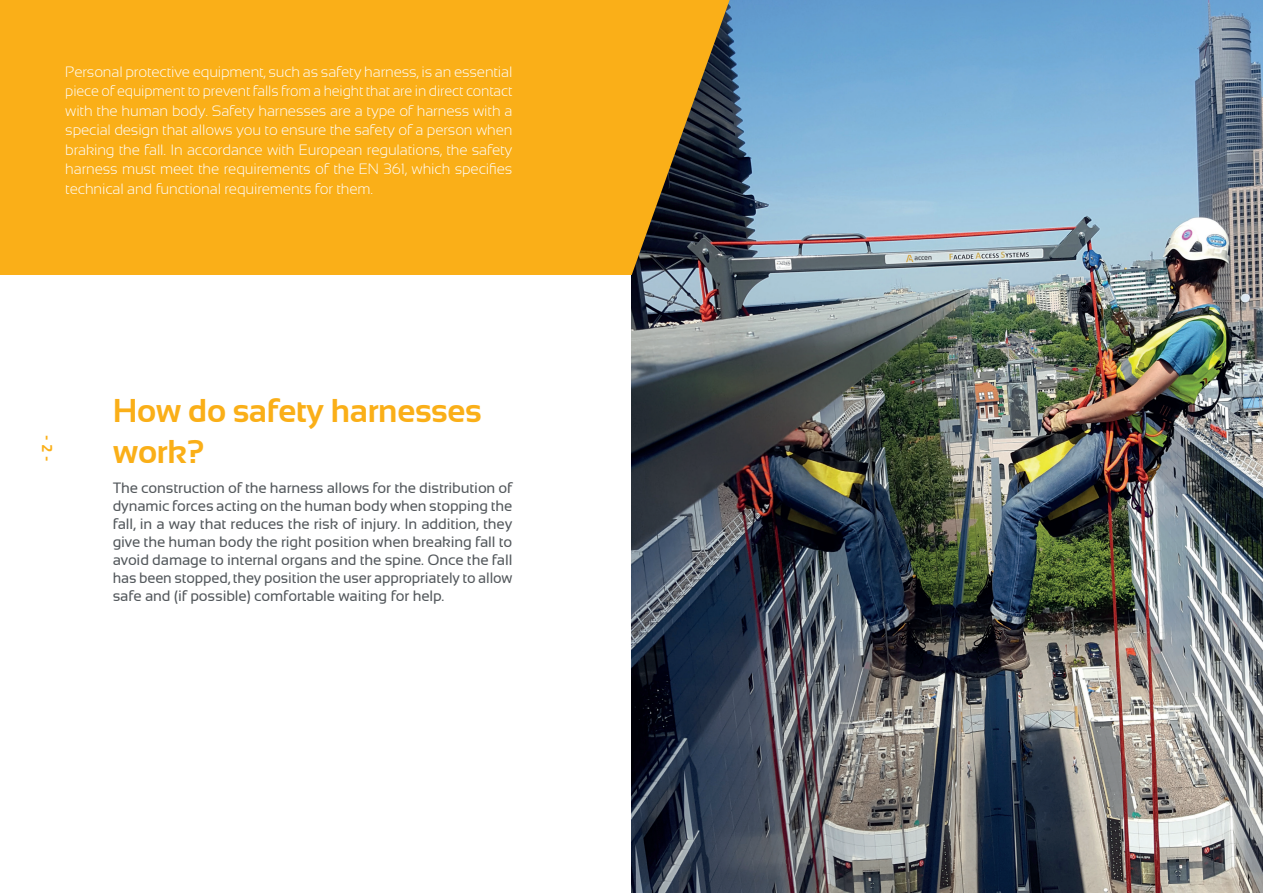
<style>
.page{position:relative;width:1263px;height:893px;background:#fff}
.page>*{position:absolute;margin:0;border:0;box-sizing:border-box;transform-origin:0 0}
.t1{font:700 33px/40.5px "Sansation";letter-spacing:-.01em;color:#faaf18}
.t2{font:300 15px/19.5px "Sansation";letter-spacing:-.01em;color:#fff;text-align:justify}
.t3{font:15px/18px "Sansation";letter-spacing:-.01em;color:#52575b;text-align:justify}
.t4{font:15px "Accen";color:#faaf18}
</style>
<div class="page">
<img style="left:631px;top:0;width:632px;height:893px">
<div style="left:0;top:0;width:730px;height:275px;background:#faaf18"></div>
<p class="t2" style="left:65px;top:62px;width:449px">Personal protective equipment, such as safety harness, is an essential piece of equipment to prevent falls from a height that are in direct contact with the human body. Safety harnesses are a type of harness with a special design that allows you to ensure the safety of a person when braking the fall. In accordance with European regulations, the safety harness must meet the requirements of the EN 361, which specifies technical and functional requirements for them.</p>
<p class="t4" style="left:56px;top:435px;width:28px;rotate:90deg">- 2 -</p>
<h1 class="t1" style="left:113px;top:390px;width:370px">How do safety harnesses work?</h1>
<p class="t3" style="left:113px;top:479px;width:401px">The construction of the harness allows for the distribution of dynamic forces acting on the human body when stopping the fall, in a way that reduces the risk of injury. In addition, they give the human body the right position when breaking fall to avoid damage to internal organs and the spine. Once the fall has been stopped, they position the user appropriately to allow safe and (if possible) comfortable waiting for help.</p>
</div>
